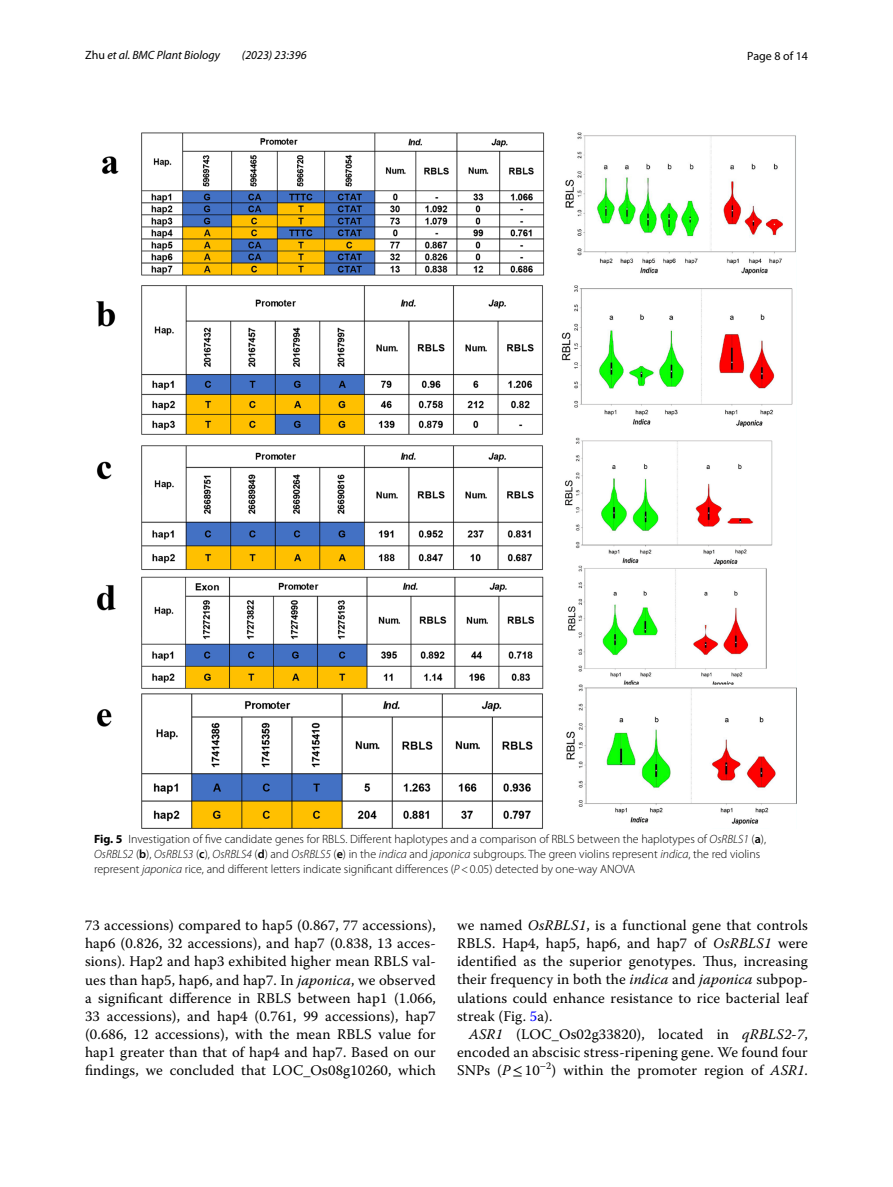
<style>
.page{position:relative;width:893px;height:1187px;background:#fff}
.page>*{position:absolute;margin:0;border:0;box-sizing:border-box;transform-origin:0 0}
.t1{font:14.7px/18px "Warnock Pro";letter-spacing:.01em;color:#000;text-align:justify}
.t2{font:300 12px/15px "Myriad Pro";color:#000}
.t3{font:italic 12px "Myriad Pro";color:#000}
.t4{font:12px "Myriad Pro";color:#000}
.s1{font-style:normal}
.s2{font-weight:700}
.s3{font-style:italic}
.s4{font-weight:600}
.s5{color:#00f}
.s6{font-family:"STIX"}
</style>
<div class="page">
<img style="left:96px;top:133px;width:701px;height:695px">
<p class="t3" style="left:85px;top:48px;width:137px"><span class="s1">Zhu</span> et al. BMC Plant Biology</p>
<p class="t3" style="left:242px;top:48px;width:66px">(2023) 23:396</p>
<p class="t4" style="left:747px;top:48px;width:62px">Page 8 of 14</p>
<p class="t2" style="left:94px;top:832px;width:674px"><span class="s2">Fig. 5</span> Investigation of five candidate genes for RBLS. Different haplotypes and a comparison of RBLS between the haplotypes of <span class="s3">OsRBLS1</span> (<span class="s4">a</span>),<br><span class="s3">OsRBLS2</span> (<span class="s4">b</span>), <span class="s3">OsRBLS3</span> (<span class="s4">c</span>), <span class="s3">OsRBLS4</span> (<span class="s4">d</span>) and <span class="s3">OsRBLS5</span> (<span class="s4">e</span>) in the <span class="s3">indica</span> and <span class="s3">japonica</span> subgroups. The green violins represent <span class="s3">indica</span>, the red violins represent <span class="s3">japonica</span> rice, and different letters indicate significant differences (<span class="s3">P</span>&lt;0.05) detected by one-way ANOVA</p>
<p class="t1" style="left:85px;top:916px;width:352px">73 accessions) compared to hap5 (0.867, 77 accessions), hap6 (0.826, 32 accessions), and hap7 (0.838, 13 acces&shy;sions). Hap2 and hap3 exhibited higher mean RBLS val&shy;ues than hap5, hap6, and hap7. In <span class="s3">japonica</span>, we observed a significant difference in RBLS between hap1 (1.066, 33 accessions), and hap4 (0.761, 99 accessions), hap7 (0.686, 12 accessions), with the mean RBLS value for hap1 greater than that of hap4 and hap7. Based on our findings, we concluded that LOC_Os08g10260, which</p>
<p class="t1" style="left:457px;top:916px;width:352px">we named <span class="s3">OsRBLS1</span>, is a functional gene that controls RBLS. Hap4, hap5, hap6, and hap7 of <span class="s3">OsRBLS1</span> were identified as the superior genotypes. Thus, increasing their frequency in both the <span class="s3">indica</span> and <span class="s3">japonica</span> subpop&shy;ulations could enhance resistance to rice bacterial leaf streak (Fig. <span class="s5">5</span>a).</p>
<p class="t1" style="left:457px;top:1024px;width:352px;text-indent:12px"><span class="s3">ASR1</span> (LOC_Os02g33820), located in <span class="s3">qRBLS2-7</span>, encoded an abscisic stress-ripening gene. We found four SNPs (<span class="s3">P</span><span class="s6">≤</span> -10<sup>–2</sup>) within the promoter region of <span class="s3">ASR1</span>.</p>
</div>
